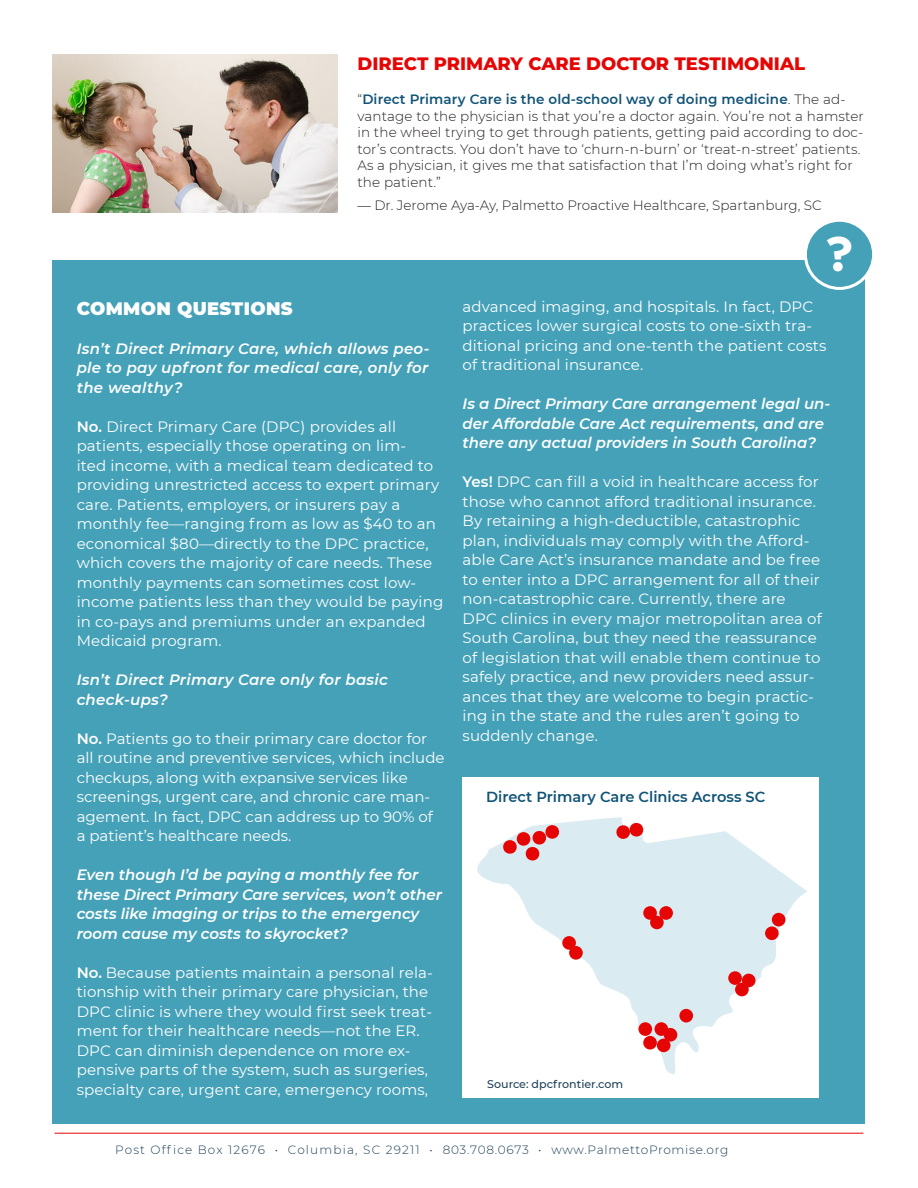
<style>
.page{position:relative;width:918px;height:1188px;background:#fff}
.page>*{position:absolute;margin:0;border:0;box-sizing:border-box;transform-origin:0 0}
.Bullets{font:900 48px "Town 10 Display";color:#fff}
.t1{font:800 18px "Montserrat";color:#e50505}
.t2{font:900 18px "Montserrat";letter-spacing:.02em;color:#fff}
.t3{font:15px/19.5px "Montserrat";letter-spacing:.01em;color:#fff}
.t4{font:italic 600 15px/19.5px "Montserrat";color:#fff}
.t5{font:italic 600 15px/19.5px "Montserrat";letter-spacing:.02em;color:#fff}
.t6{font:600 14.55px "Montserrat";color:#115377}
.t7{font:300 13.5px/16.5px "Montserrat";letter-spacing:.01em;color:#231f20}
.t8{font:300 12px "Montserrat";letter-spacing:.075em;color:#1c4057}
.t9{font:500 11.1px "Montserrat";color:#1c4057}
.s1{font-weight:600;color:#115377}
.s2{font-weight:600}
</style>
<div class="page">
<div style="left:53px;top:260px;width:812px;height:863px;background:#45a1b8"></div>
<hr style="left:55px;top:1133px;width:808px;height:1px;background:#e50505">
<img style="left:53px;top:54px;width:285px;height:159px">
<div style="left:463px;top:778px;width:356px;height:320px;background:#fff"></div>
<svg style="left:477px;top:817px;width:330px;height:258px"></svg>
<div style="left:643px;top:1036px;width:14px;height:14px;background:#e60505;border-radius:50%"></div>
<div style="left:638px;top:1022px;width:14px;height:14px;background:#e60505;border-radius:50%"></div>
<div style="left:655px;top:1022px;width:13px;height:14px;background:#e60505;border-radius:50%"></div>
<div style="left:657px;top:1039px;width:14px;height:13px;background:#e60505;border-radius:50%"></div>
<div style="left:664px;top:1028px;width:13px;height:14px;background:#e60505;border-radius:50%"></div>
<div style="left:650px;top:916px;width:14px;height:13px;background:#e60505;border-radius:50%"></div>
<div style="left:643px;top:906px;width:14px;height:14px;background:#e60505;border-radius:50%"></div>
<div style="left:659px;top:906px;width:14px;height:14px;background:#e60505;border-radius:50%"></div>
<svg style="left:616px;top:822px;width:28px;height:18px"></svg>
<svg style="left:502px;top:824px;width:58px;height:37px;background:#e3a0a3"></svg>
<div style="left:679px;top:1009px;width:14px;height:13px;background:#e60505;border-radius:50%"></div>
<div style="left:569px;top:946px;width:14px;height:14px;background:#e60505;border-radius:50%"></div>
<div style="left:562px;top:936px;width:14px;height:14px;background:#e60505;border-radius:50%"></div>
<div style="left:765px;top:926px;width:14px;height:14px;background:#e60505;border-radius:50%"></div>
<div style="left:742px;top:974px;width:14px;height:13px;background:#e60505;border-radius:50%"></div>
<div style="left:735px;top:983px;width:14px;height:13px;background:#e60505;border-radius:50%"></div>
<div style="left:728px;top:971px;width:14px;height:14px;background:#e60505;border-radius:50%"></div>
<div style="left:772px;top:913px;width:13px;height:13px;background:#e60505;border-radius:50%"></div>
<div style="left:805px;top:220px;width:69px;height:68px;background:#45a1b8;border-radius:50%"></div>
<div style="left:804px;top:219px;width:71px;height:71px;border:3px solid #fff;border-radius:50%"></div>
<p class="t1" style="left:357px;top:50px;width:449px">DIRECT PRIMARY CARE DOCTOR TESTIMONIAL</p>
<p class="t7" style="left:357px;top:91px;width:508px">“<span class="s1">Direct Primary Care is the old-school way of doing medicine</span>. The ad&shy;vantage to the physician is that you’re a doctor again. You’re not a hamster in the wheel trying to get through patients, getting paid according to doc&shy;tor’s contracts. You don’t have to ‘churn-n-burn’ or ‘treat-n-street’ patients.<br>As a physician, it gives me that satisfaction that I’m doing what’s right for the patient.”</p>
<p class="t7" style="left:357px;top:197px;width:466px">— Dr. Jerome Aya-Ay, Palmetto Proactive Healthcare, Spartanburg, SC</p>
<p class="t2" style="left:77px;top:295px;width:218px">COMMON QUESTIONS</p>
<p class="t4" style="left:77px;top:338px;width:354px;text-align:justify">Isn’t Direct Primary Care, which allows peo&shy;ple to pay upfront for medical care, only for the wealthy?</p>
<p class="t3" style="left:77px;top:416px;width:368px"><span class="s2">No.</span> Direct Primary Care (DPC) provides all patients, especially those operating on lim-<br>ited income, with a medical team dedicated to providing unrestricted access to expert primary care. Patients, employers, or insurers pay a monthly fee—ranging from as low as $40 to an economical $80—directly to the DPC practice, which covers the majority of care needs. These monthly payments can sometimes cost low&shy;income patients less than they would be paying in co-pays and premiums under an expanded Medicaid program.</p>
<p class="t5" style="left:77px;top:669px;width:313px">Isn’t Direct Primary Care only for basic check-ups?</p>
<p class="t3" style="left:77px;top:728px;width:369px"><span class="s2">No.</span> Patients go to their primary care doctor for all routine and preventive services, which include checkups, along with expansive services like screenings, urgent care, and chronic care man&shy;agement. In fact, DPC can address up to 90% of a patient’s healthcare needs.</p>
<p class="t4" style="left:77px;top:864px;width:367px">Even though I’d be paying a monthly fee for these Direct Primary Care services, won’t other costs like imaging or trips to the emergency room cause my costs to skyrocket?</p>
<p class="t3" style="left:77px;top:962px;width:358px"><span class="s2">No.</span> Because patients maintain a personal rela&shy;tionship with their primary care physician, the DPC clinic is where they would first seek treat&shy;ment for their healthcare needs—not the ER.<br>DPC can diminish dependence on more ex&shy;pensive parts of the system, such as surgeries, specialty care, urgent care, emergency rooms,</p>
<p class="Bullets" style="left:826px;top:226px;width:28px">?</p>
<p class="t3" style="left:463px;top:296px;width:365px">advanced imaging, and hospitals. In fact, DPC practices lower surgical costs to one-sixth tra&shy;ditional pricing and one-tenth the patient costs of traditional insurance.</p>
<p class="t4" style="left:463px;top:394px;width:369px">Is a Direct Primary Care arrangement legal un&shy;der Affordable Care Act requirements, and are</p>
<p class="t4" style="left:463px;top:433px;width:355px">there any actual providers in South Carolina?</p>
<p class="t3" style="left:463px;top:472px;width:361px"><span class="s2">Yes!</span> DPC can fill a void in healthcare access for those who cannot afford traditional insurance.<br>By retaining a high-deductible, catastrophic plan, individuals may comply with the Afford&shy;able Care Act’s insurance mandate and be free to enter into a DPC arrangement for all of their non-catastrophic care. Currently, there are DPC clinics in every major metropolitan area of South Carolina, but they need the reassurance of legislation that will enable them continue to safely practice, and new providers need assur&shy;ances that they are welcome to begin practic&shy;ing in the state and the rules aren’t going to suddenly change.</p>
<p class="t6" style="left:486px;top:786px;width:281px">Direct Primary Care Clinics Across SC</p>
<p class="t9" style="left:487px;top:1076px;width:137px">Source: dpcfrontier.com</p>
<p class="t8" style="left:115px;top:1141px;width:615px">Post Office Box 12676 • Columbia, SC 29211 • 803.708.0673 • www.PalmettoPromise.org</p>
</div>
